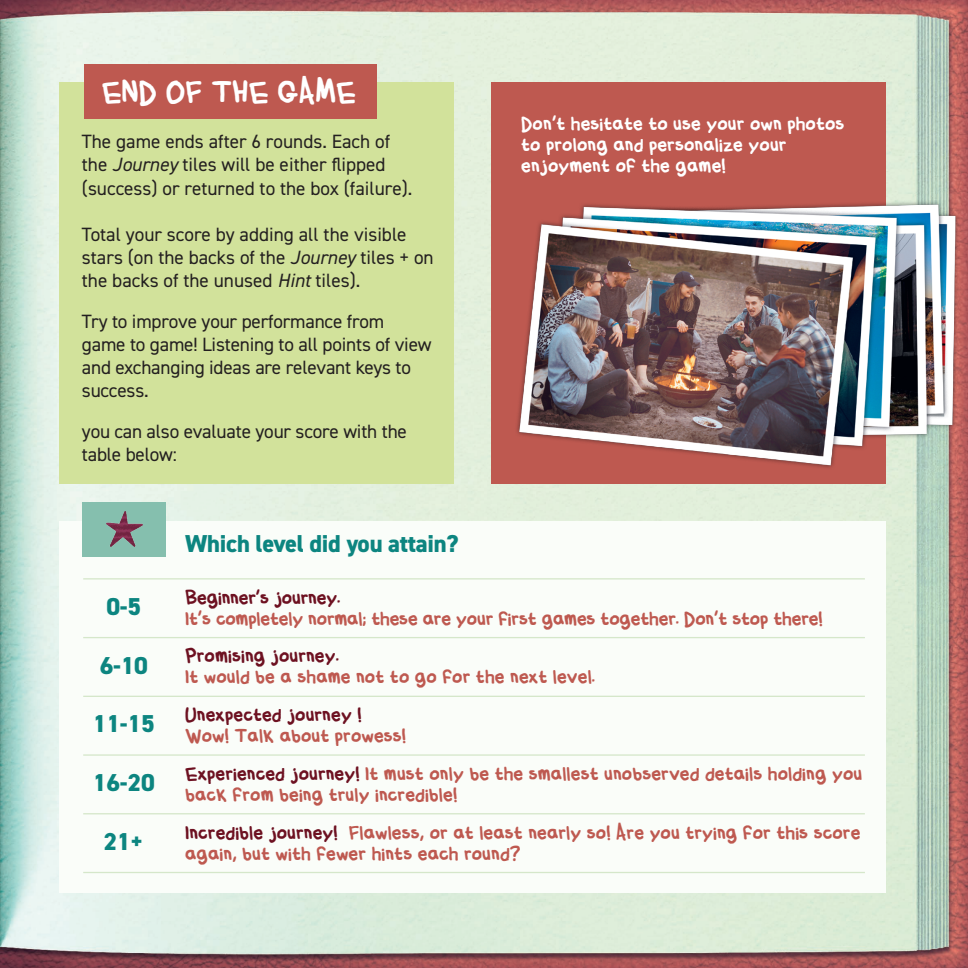
<style>
.page{position:relative;width:968px;height:968px;background:#fff}
.page>*{position:absolute;margin:0;border:0;box-sizing:border-box;transform-origin:0 0}
.t1{font:28px "Flabby Bumshandwriting";color:#fff}
.t2{font:800 24.5px "DIN2014";letter-spacing:-.01em;color:#0c8580}
.t3{font:19.25px/23.1px "DIN2014";color:#231f20}
.t4{font:17.5px/21px "Flabby Bumshandwriting";color:#be5950}
.t5{font:17.5px/21px "Flabby Bumshandwriting";color:#fff}
.t6{font:17.5px "Flabby Bumshandwriting";color:#6d1121}
.s1{font-style:italic}
.s2{color:#6d1121}
</style>
<div class="page">
<img style="left:0;top:0;width:967px;height:967px">
<div style="left:60px;top:83px;width:394px;height:401px;background:#d2e29b"></div>
<div style="left:491px;top:83px;width:394px;height:77px;background:#be5950"></div>
<svg style="left:60px;top:521px;width:825px;height:371px"></svg>
<img style="left:487px;top:160px;width:480px;height:337px">
<hr style="left:83px;top:578px;width:781px;height:1px;background:#dae9cf">
<hr style="left:83px;top:636px;width:781px;height:2px;background:#dae9cf">
<hr style="left:83px;top:754px;width:781px;height:1px;background:#dae9cf">
<hr style="left:83px;top:813px;width:781px;height:1px;background:#dae9cf">
<hr style="left:83px;top:871px;width:781px;height:2px;background:#dae9cf">
<hr style="left:83px;top:695px;width:781px;height:1px;background:#dae9cf">
<div style="left:82px;top:503px;width:84px;height:54px;background:#85bfae"></div>
<div style="left:84px;top:64px;width:293px;height:55px;background:#be5950"></div>
<img style="left:106px;top:511px;width:36px;height:35px">
<h1 class="t1" style="left:102px;top:69px;width:256px">END OF THE GAME</h1>
<p class="t3" style="left:82px;top:130px;width:332px">The game ends after 6 rounds. Each of the <span class="s1">Journey</span> tiles will be either flipped (success) or returned to the box (failure).</p>
<p class="t3" style="left:82px;top:222px;width:353px">Total your score by adding all the visible stars (on the backs of the <span class="s1">Journey</span> tiles + on the backs of the unused <span class="s1">Hint</span> tiles).</p>
<p class="t3" style="left:82px;top:309px;width:351px">Try to improve your performance from game to game! Listening to all points of view and exchanging ideas are relevant keys to success.</p>
<p class="t3" style="left:82px;top:419px;width:326px">you can also evaluate your score with the table below:</p>
<p class="t5" style="left:521px;top:112px;width:325px">Don’t hesitate to use your own photos to prolong and personalize your enjoyment of the game!</p>
<p class="t2" style="left:106px;top:590px;width:36px">0-5</p>
<p class="t2" style="left:100px;top:648px;width:50px">6-10</p>
<p class="t2" style="left:93px;top:707px;width:63px">11-15</p>
<p class="t2" style="left:93px;top:766px;width:63px">16-20</p>
<p class="t2" style="left:103px;top:825px;width:42px">21+</p>
<p class="t2" style="left:185px;top:526px;width:275px">Which level did you attain?</p>
<p class="t6" style="left:185px;top:583px;width:157px">Beginner’s journey.</p>
<p class="t4" style="left:185px;top:607px;width:639px">It’s completely normal; these are your first games together. Don’t stop there!</p>
<p class="t6" style="left:185px;top:641px;width:155px">Promising journey.</p>
<p class="t4" style="left:185px;top:665px;width:411px">It would be a shame not to go for the next level.</p>
<p class="t6" style="left:185px;top:700px;width:178px">Unexpected journey !</p>
<p class="t4" style="left:185px;top:724px;width:223px">Wow! Talk about prowess!</p>
<p class="t4" style="left:185px;top:762px;width:678px"><span class="s2">Experienced journey!</span> It must only be the smallest unobserved details holding you back from being truly incredible!</p>
<p class="t4" style="left:185px;top:820px;width:676px"><span class="s2">Incredible journey!</span> Flawless, or at least nearly so! Are you trying for this score again, but with fewer hints each round?</p>
</div>
